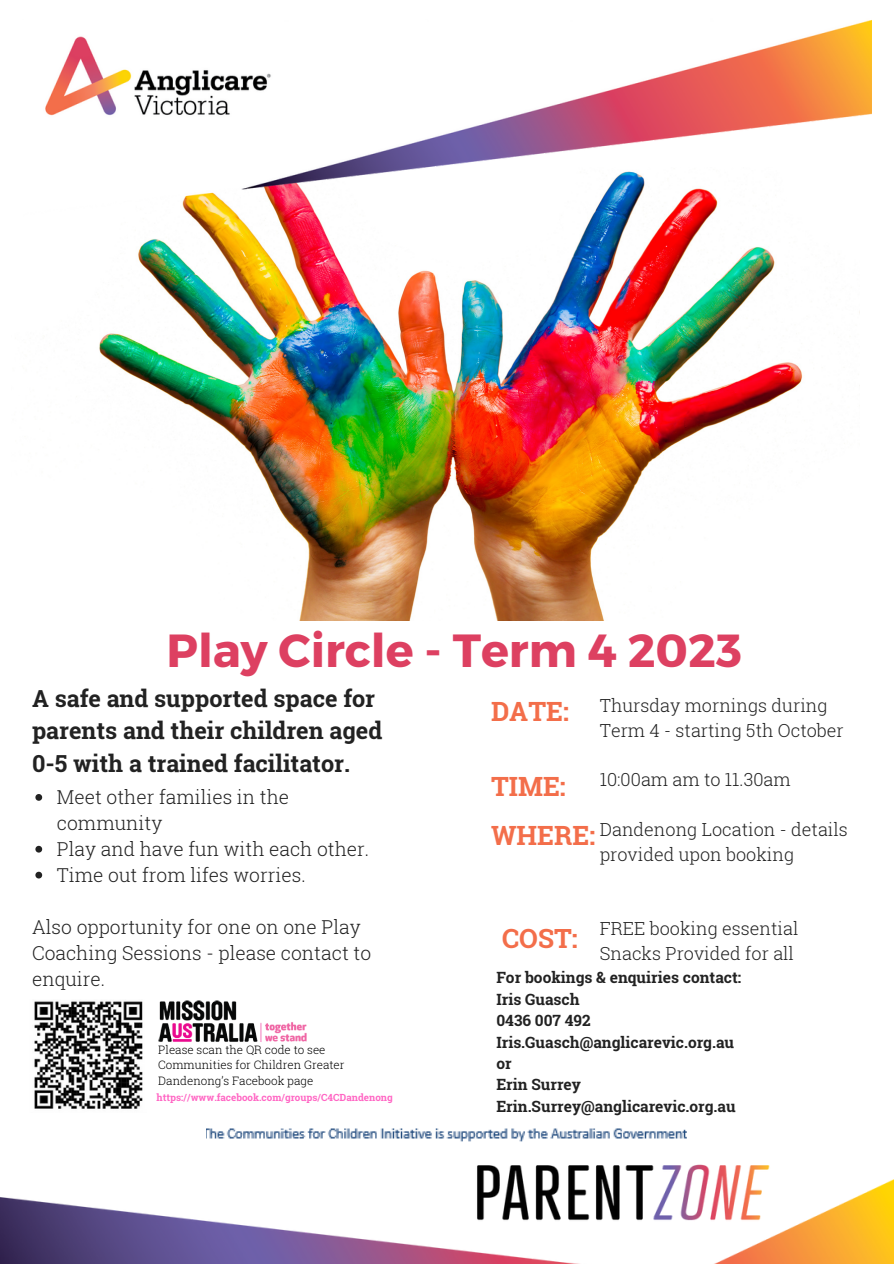
<style>
.page{position:relative;width:894px;height:1264px;background:#fff}
.page>*{position:absolute;margin:0;border:0;box-sizing:border-box;transform-origin:0 0}
.t1{font:700 46.35px "Montserrat";color:#dd4061}
.t2{font:700 26.55px "Roboto Slab";color:#f36e4a}
.t3{font:700 26.4px "Roboto Slab";color:#f36e4a}
.t4{font:700 23.55px/32.7px "Roboto Slab";color:#222}
.t5{font:300 19.2px/26px "Roboto Slab";color:#222}
.t6{font:300 18px/24.8px "Roboto Slab";color:#222}
.t7{font:700 15.45px "Roboto Slab";color:#222}
.t8{font:300 11.7px/15.5px "Roboto Slab";color:#000}
.t9{font:700 9.9px "Roboto Slab";color:#ff66c4}
</style>
<div class="page">
<img style="left:158px;top:1000px;width:149px;height:42px">
<img style="left:206px;top:1128px;width:480px;height:9px">
<img style="left:34px;top:1001px;width:109px;height:108px">
<img style="left:99px;top:250px;width:703px;height:370px">
<img style="left:45px;top:20px;width:825px;height:230px">
<img style="left:0;top:1137px;width:893px;height:126px">
<svg style="left:35px;top:794px;width:7px;height:6px"></svg>
<svg style="left:35px;top:845px;width:7px;height:7px"></svg>
<svg style="left:35px;top:871px;width:7px;height:7px"></svg>
<p class="t1" style="left:166px;top:620px;width:576px">Play Circle - Term 4 2023</p>
<p class="t2" style="left:491px;top:693px;width:79px">DATE:</p>
<p class="t4" style="left:32px;top:681px;width:351px">A safe and supported space for parents and their children aged<br>0-5 with a trained facilitator.</p>
<p class="t5" style="left:57px;top:783px;width:234px">Meet other families in the community</p>
<p class="t5" style="left:57px;top:835px;width:314px">Play and have fun with each other.</p>
<p class="t5" style="left:57px;top:861px;width:250px">Time out from lifes worries.</p>
<p class="t5" style="left:32px;top:913px;width:340px">Also opportunity for one on one Play<br>Coaching Sessions - please contact to enquire.</p>
<p class="t6" style="left:599px;top:692px;width:245px">Thursday mornings during<br>Term 4 - starting 5th October</p>
<p class="t6" style="left:599px;top:766px;width:192px">10:00am am to 11.30am</p>
<p class="t6" style="left:599px;top:816px;width:249px">Dandenong Location - details provided upon booking</p>
<p class="t2" style="left:491px;top:768px;width:76px">TIME:</p>
<p class="t2" style="left:491px;top:817px;width:106px">WHERE:</p>
<p class="t6" style="left:599px;top:915px;width:200px">FREE booking essential</p>
<p class="t6" style="left:599px;top:940px;width:196px">Snacks Provided for all</p>
<p class="t7" style="left:496px;top:967px;width:246px">For bookings &amp; enquiries contact:</p>
<p class="t7" style="left:496px;top:988px;width:85px">Iris Guasch</p>
<p class="t7" style="left:496px;top:1010px;width:96px">0436 007 492</p>
<p class="t7" style="left:496px;top:1031px;width:239px">Iris.Guasch@anglicarevic.org.au</p>
<p class="t7" style="left:496px;top:1052px;width:17px">or</p>
<p class="t7" style="left:496px;top:1074px;width:86px">Erin Surrey</p>
<p class="t7" style="left:496px;top:1095px;width:241px">Erin.Surrey@anglicarevic.org.au</p>
<p class="t3" style="left:502px;top:920px;width:77px">COST:</p>
<p class="t8" style="left:158px;top:1041px;width:188px">Please scan the QR code to see<br>Communities for Children Greater<br>Dandenong’s Facebook page</p>
<p class="t9" style="left:157px;top:1090px;width:237px">https://www.facebook.com/groups/C4CDandenong</p>
</div>
